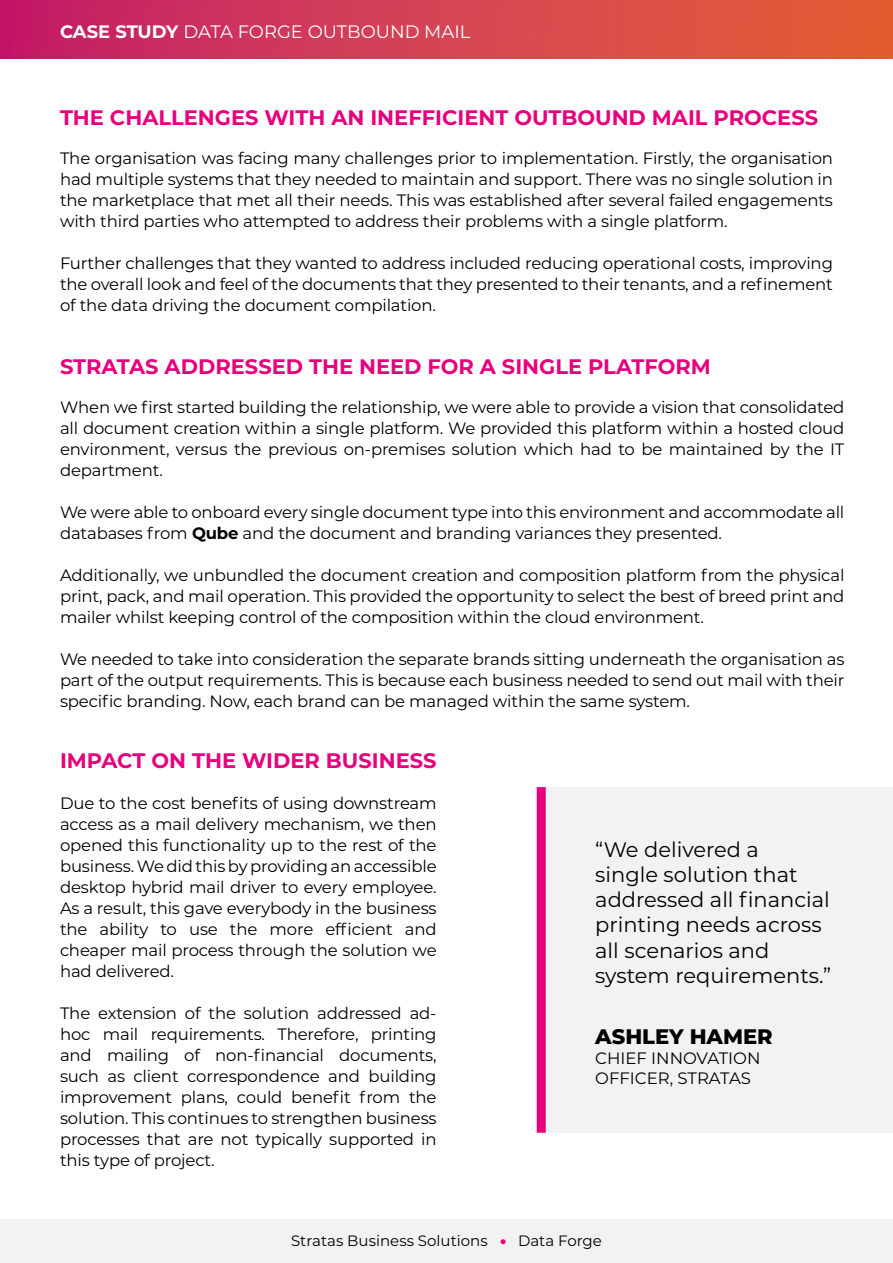
<style>
.page{position:relative;width:893px;height:1263px;background:#fff}
.page>*{position:absolute;margin:0;border:0;box-sizing:border-box;transform-origin:0 0}
.t1{font:700 21px "Montserrat";color:#e6007e}
.t2{font:21px/25.2px "Montserrat";color:#000}
.t3{font:800 21px "Montserrat";color:#000}
.t4{font:18px "Montserrat";color:#fff}
.t5{font:16.5px/21px "Montserrat";letter-spacing:-.01em;color:#000;text-align:justify}
.t6{font:15px "Montserrat";color:#000}
.s1{font-weight:700}
.s2{font-weight:900;color:#e6007e}
</style>
<div class="page">
<div style="left:0;top:0;width:893px;height:59px;background:linear-gradient(to right,#c41f6b,#e56236)"></div>
<div style="left:541px;top:787px;width:352px;height:346px;background:#f2f2f2"></div>
<div style="left:537px;top:787px;width:9px;height:346px;background:#e6007e"></div>
<div style="left:0;top:1219px;width:893px;height:44px;background:#f2f2f2"></div>
<p class="t4" style="left:60px;top:19px;width:412px"><span class="s1">CASE STUDY</span> DATA FORGE OUTBOUND MAIL</p>
<p class="t1" style="left:60px;top:102px;width:760px">THE CHALLENGES WITH AN INEFFICIENT OUTBOUND MAIL PROCESS</p>
<p class="t5" style="left:60px;top:147px;width:774px">The organisation was facing many challenges prior to implementation. Firstly, the organisation had multiple systems that they needed to maintain and support. There was no single solution in the marketplace that met all their needs. This was established after several failed engagements with third parties who attempted to address their problems with a single platform.</p>
<p class="t5" style="left:60px;top:252px;width:774px">Further challenges that they wanted to address included reducing operational costs, improving the overall look and feel of the documents that they presented to their tenants, and a refinement of the data driving the document compilation.</p>
<p class="t1" style="left:60px;top:352px;width:652px">STRATAS ADDRESSED THE NEED FOR A SINGLE PLATFORM</p>
<p class="t5" style="left:60px;top:396px;width:786px">When we first started building the relationship, we were able to provide a vision that consolidated all document creation within a single platform. We provided this platform within a hosted cloud environment, versus the previous on-premises solution which had to be maintained by the IT department.</p>
<p class="t5" style="left:60px;top:501px;width:786px">We were able to onboard every single document type into this environment and accommodate all databases from <span class="s1">Qube</span> and the document and branding variances they presented.</p>
<p class="t5" style="left:60px;top:564px;width:786px">Additionally, we unbundled the document creation and composition platform from the physical print, pack, and mail operation. This provided the opportunity to select the best of breed print and mailer whilst keeping control of the composition within the cloud environment.</p>
<p class="t5" style="left:60px;top:648px;width:786px">We needed to take into consideration the separate brands sitting underneath the organisation as part of the output requirements. This is because each business needed to send out mail with their specific branding. Now, each brand can be managed within the same system.</p>
<p class="t1" style="left:60px;top:746px;width:378px">IMPACT ON THE WIDER BUSINESS</p>
<p class="t5" style="left:60px;top:792px;width:378px">Due to the cost benefits of using downstream access as a mail delivery mechanism, we then opened this functionality up to the rest of the business. We did this by providing an accessible desktop hybrid mail driver to every employee.<br>As a result, this gave everybody in the business the ability to use the more efficient and cheaper mail process through the solution we had delivered.</p>
<p class="t5" style="left:60px;top:1002px;width:378px">The extension of the solution addressed ad&shy;hoc mail requirements. Therefore, printing and mailing of non-financial documents, such as client correspondence and building improvement plans, could benefit from the solution. This continues to strengthen business processes that are not typically supported in this type of project.</p>
<p class="t2" style="left:595px;top:836px;width:237px">“We delivered a<br>single solution that addressed all financial printing needs across all scenarios and system requirements.”</p>
<p class="t3" style="left:595px;top:1021px;width:179px">ASHLEY HAMER</p>
<p class="t5" style="left:595px;top:1048px;width:167px;line-height:19.8px">CHIEF INNOVATION<br>OFFICER, STRATAS</p>
<p class="t6" style="left:291px;top:1231px;width:312px">Stratas Business Solutions <span class="s2">•</span> Data Forge</p>
</div>
